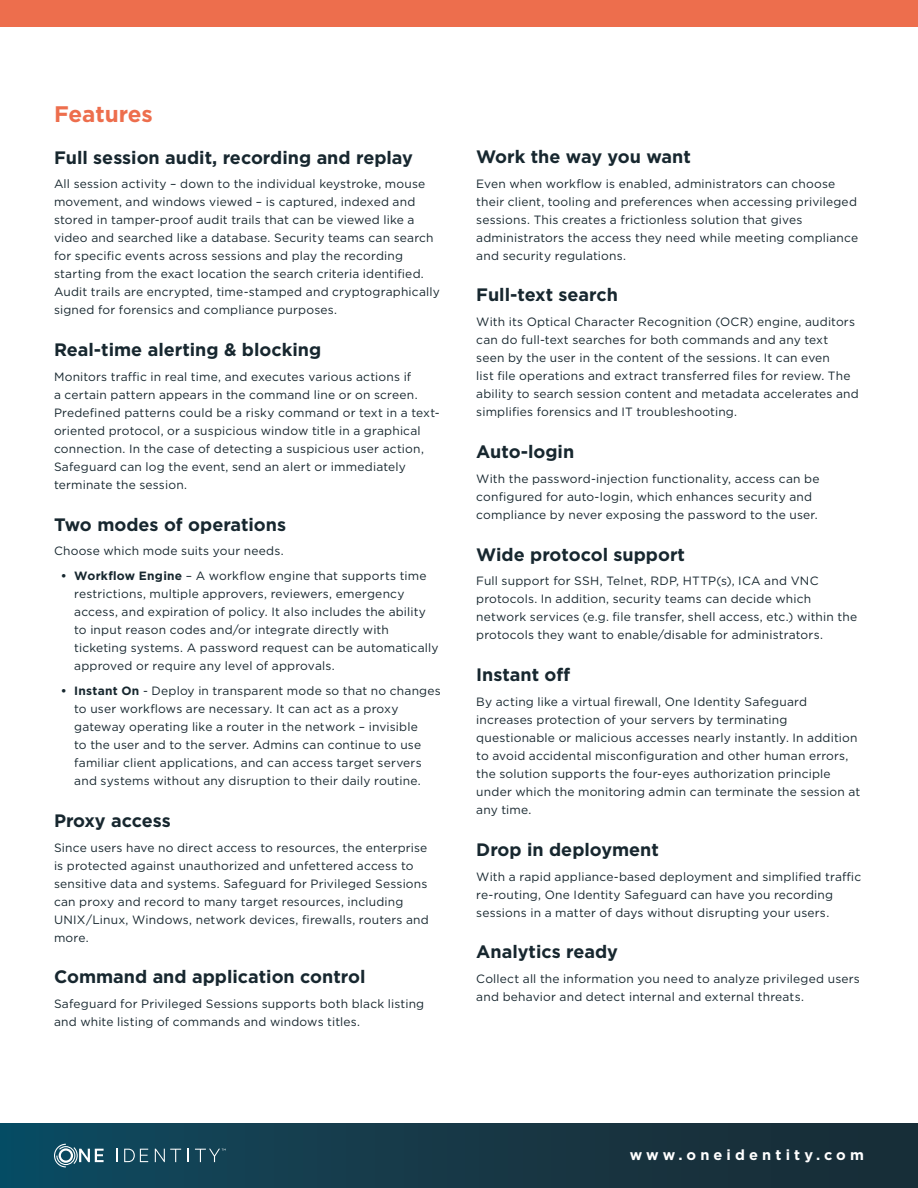
<style>
.page{position:relative;width:918px;height:1188px;background:#fff}
.page>*{position:absolute;margin:0;border:0;box-sizing:border-box;transform-origin:0 0}
.t1{font:700 22.5px "Gotham";color:#ed6e4d}
.t2{font:700 18px "Gotham";color:#17272f}
.t3{font:700 14.55px "Gotham";letter-spacing:.285em;color:#fff}
.t4{font:12px/18px "Gotham";letter-spacing:.015em;color:#17272f}
.s1{font-weight:700}
</style>
<div class="page">
<div style="left:0;top:1123px;width:918px;height:65px;background:linear-gradient(to right,#0e495f,#1b2a32)"></div>
<div style="left:0;top:0;width:918px;height:27px;background:#ed6e4d"></div>
<svg style="left:116px;top:1149px;width:2px;height:13px"></svg>
<svg style="left:124px;top:1149px;width:24px;height:13px"></svg>
<svg style="left:155px;top:1149px;width:26px;height:13px"></svg>
<svg style="left:187px;top:1149px;width:2px;height:13px"></svg>
<svg style="left:195px;top:1149px;width:31px;height:13px"></svg>
<svg style="left:54px;top:1144px;width:50px;height:23px"></svg>
<h1 class="t1" style="left:54px;top:99px;width:100px">Features</h1>
<h2 class="t2" style="left:54px;top:145px;width:361px">Full session audit, recording and replay</h2>
<p class="t4" style="left:54px;top:175px;width:387px">All session activity – down to the individual keystroke, mouse movement, and windows viewed – is captured, indexed and stored in tamper-proof audit trails that can be viewed like a video and searched like a database. Security teams can search for specific events across sessions and play the recording starting from the exact location the search criteria identified.<br>Audit trails are encrypted, time-stamped and cryptographically signed for forensics and compliance purposes.</p>
<h2 class="t2" style="left:54px;top:338px;width:269px">Real-time alerting &amp; blocking</h2>
<p class="t4" style="left:54px;top:367px;width:387px">Monitors traffic in real time, and executes various actions if<br>a certain pattern appears in the command line or on screen.<br>Predefined patterns could be a risky command or text in a text&shy;oriented protocol, or a suspicious window title in a graphical connection. In the case of detecting a suspicious user action, Safeguard can log the event, send an alert or immediately terminate the session.</p>
<h2 class="t2" style="left:54px;top:512px;width:234px">Two modes of operations</h2>
<p class="t4" style="left:54px;top:542px;width:231px">Choose which mode suits your needs.</p>
<p class="t4" style="left:74px;top:567px;width:366px;text-indent:-14px"><span class="s1">• Workflow Engine</span> – A workflow engine that supports time restrictions, multiple approvers, reviewers, emergency access, and expiration of policy. It also includes the ability to input reason codes and/or integrate directly with ticketing systems. A password request can be automatically approved or require any level of approvals.</p>
<p class="t4" style="left:74px;top:681px;width:368px;text-indent:-14px"><span class="s1">• Instant On</span> - Deploy in transparent mode so that no changes to user workflows are necessary. It can act as a proxy gateway operating like a router in the network – invisible<br>to the user and to the server. Admins can continue to use familiar client applications, and can access target servers and systems without any disruption to their daily routine.</p>
<h2 class="t2" style="left:54px;top:809px;width:118px">Proxy access</h2>
<p class="t4" style="left:54px;top:838px;width:376px">Since users have no direct access to resources, the enterprise is protected against unauthorized and unfettered access to sensitive data and systems. Safeguard for Privileged Sessions can proxy and record to many target resources, including UNIX/Linux, Windows, network devices, firewalls, routers and more.</p>
<h2 class="t2" style="left:54px;top:965px;width:313px">Command and application control</h2>
<p class="t4" style="left:54px;top:995px;width:372px">Safeguard for Privileged Sessions supports both black listing and white listing of commands and windows titles.</p>
<h2 class="t2" style="left:476px;top:145px;width:216px">Work the way you want</h2>
<p class="t4" style="left:476px;top:174px;width:383px">Even when workflow is enabled, administrators can choose their client, tooling and preferences when accessing privileged sessions. This creates a frictionless solution that gives administrators the access they need while meeting compliance and security regulations.</p>
<h2 class="t2" style="left:476px;top:283px;width:143px">Full-text search</h2>
<p class="t4" style="left:476px;top:313px;width:384px">With its Optical Character Recognition (OCR) engine, auditors can do full-text searches for both commands and any text seen by the user in the content of the sessions. It can even<br>list file operations and extract transferred files for review. The ability to search session content and metadata accelerates and simplifies forensics and IT troubleshooting.</p>
<h2 class="t2" style="left:476px;top:440px;width:99px">Auto-login</h2>
<p class="t4" style="left:476px;top:469px;width:345px">With the password-injection functionality, access can be configured for auto-login, which enhances security and compliance by never exposing the password to the user.</p>
<h2 class="t2" style="left:476px;top:542px;width:210px">Wide protocol support</h2>
<p class="t4" style="left:476px;top:572px;width:382px">Full support for SSH, Telnet, RDP, HTTP(s), ICA and VNC protocols. In addition, security teams can decide which network services (e.g. file transfer, shell access, etc.) within the protocols they want to enable/disable for administrators.</p>
<h2 class="t2" style="left:476px;top:663px;width:96px">Instant off</h2>
<p class="t4" style="left:476px;top:693px;width:386px">By acting like a virtual firewall, One Identity Safeguard increases protection of your servers by terminating questionable or malicious accesses nearly instantly. In addition to avoid accidental misconfiguration and other human errors, the solution supports the four-eyes authorization principle under which the monitoring admin can terminate the session at any time.</p>
<h2 class="t2" style="left:476px;top:838px;width:184px">Drop in deployment</h2>
<p class="t4" style="left:476px;top:867px;width:386px">With a rapid appliance-based deployment and simplified traffic re-routing, One Identity Safeguard can have you recording sessions in a matter of days without disrupting your users.</p>
<h2 class="t2" style="left:476px;top:940px;width:143px">Analytics ready</h2>
<p class="t4" style="left:476px;top:970px;width:385px">Collect all the information you need to analyze privileged users and behavior and detect internal and external threats.</p>
<p class="t3" style="left:630px;top:1146px;width:236px">www.oneidentity.com</p>
</div>
